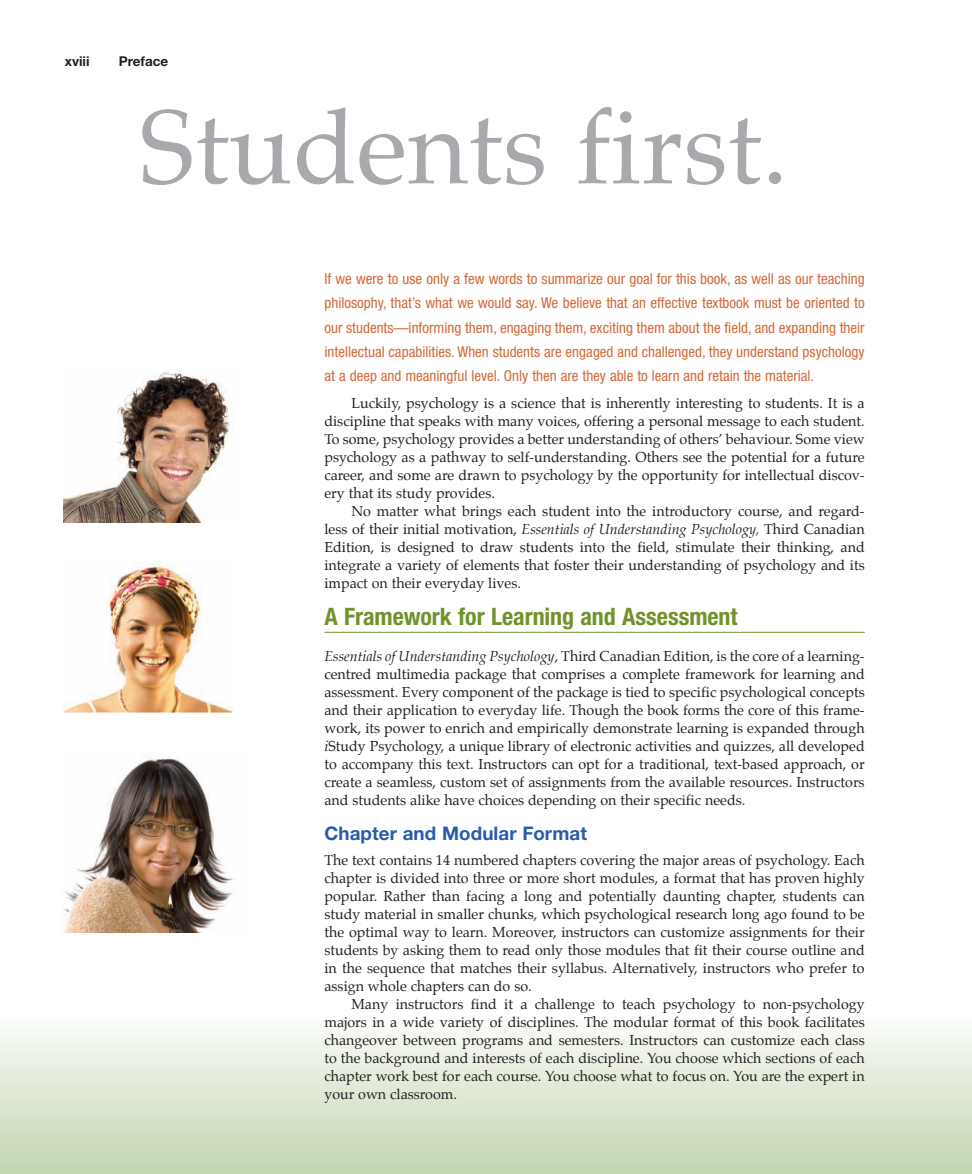
<style>
.page{position:relative;width:972px;height:1174px;background:#fff}
.page>*{position:absolute;margin:0;border:0;box-sizing:border-box;transform-origin:0 0}
.bch_tx{font:105px "Palatino";color:#a8a9ad}
.bch_ha{font:700 condensed 24px "Helvetica Neue LT";color:#72922c}
.bch_hb{font:700 18.75px "Helvetica Neue LT";letter-spacing:.005em;color:#275caa}
.bchop_tx_a1st{font:condensed 15px/24px "Helvetica Neue LT";color:#d26939;text-align:justify}
.bch_tx_1st{font:14.25px/18px "Palatino";color:#231f20;text-align:justify}
.bch_tx-2{font:14.25px/18px "Palatino";color:#231f20;text-align:justify}
.t1{font:700 13.5px "Helvetica Neue LT";color:#231f20}
.s1{font-style:italic}
</style>
<div class="page">
<div style="left:0;top:1013px;width:971px;height:160px;background:linear-gradient(to bottom,#fdfdfc,#c2d5af)"></div>
<hr style="left:324px;top:632px;width:540px;height:1px;background:#72922c">
<img style="left:63px;top:371px;width:167px;height:151px">
<img style="left:63px;top:561px;width:170px;height:151px">
<img style="left:63px;top:757px;width:171px;height:175px">
<p class="t1" style="left:65px;top:53px;width:26px">xviii</p>
<p class="t1" style="left:119px;top:53px;width:51px">Preface</p>
<p class="bch_tx" style="left:140px;top:60px;width:649px">Students first.</p>
<p class="bchop_tx_a1st" style="left:324px;top:267px;width:542px">If we were to use only a few words to summarize our goal for this book, as well as our teaching philosophy, that’s what we would say. We believe that an effective textbook must be oriented to our students—informing them, engaging them, exciting them about the field, and expanding their intellectual capabilities. When students are engaged and challenged, they understand psychology at a deep and meaningful level. Only then are they able to learn and retain the material.</p>
<p class="bch_tx-2" style="left:324px;top:393px;width:542px;text-indent:27px">Luckily, psychology is a science that is inherently interesting to students. It is a discipline that speaks with many voices, offering a personal message to each student.<br>To some, psychology provides a better understanding of others’ behaviour. Some view psychology as a pathway to self-understanding. Others see the potential for a future career, and some are drawn to psychology by the opportunity for intellectual discov&shy;ery that its study provides.</p>
<p class="bch_tx-2" style="left:324px;top:501px;width:542px;text-indent:27px">No matter what brings each student into the introductory course, and regard&shy;less of their initial motivation, <span class="s1">Essentials of Understanding Psychology,</span> Third Canadian Edition, is designed to draw students into the field, stimulate their thinking, and integrate a variety of elements that foster their understanding of psychology and its impact on their everyday lives.</p>
<p class="bch_ha" style="left:324px;top:602px;width:415px">A Framework for Learning and Assessment</p>
<p class="bch_tx_1st" style="left:324px;top:647px;width:542px"><span class="s1">Essentials of Understanding Psychology</span>, Third Canadian Edition, is the core of a learning&shy;centred multimedia package that comprises a complete framework for learning and assessment. Every component of the package is tied to specific psychological concepts and their application to everyday life. Though the book forms the core of this frame&shy;work, its power to enrich and empirically demonstrate learning is expanded through <span class="s1">i</span>Study Psychology, a unique library of electronic activities and quizzes, all developed to accompany this text. Instructors can opt for a traditional, text-based approach, or create a seamless, custom set of assignments from the available resources. Instructors and students alike have choices depending on their specific needs.</p>
<p class="bch_hb" style="left:324px;top:821px;width:264px">Chapter and Modular Format</p>
<p class="bch_tx_1st" style="left:324px;top:850px;width:542px">The text contains 14 numbered chapters covering the major areas of psychology. Each chapter is divided into three or more short modules, a format that has proven highly popular. Rather than facing a long and potentially daunting chapter, students can study material in smaller chunks, which psychological research long ago found to be the optimal way to learn. Moreover, instructors can customize assignments for their students by asking them to read only those modules that fit their course outline and in the sequence that matches their syllabus. Alternatively, instructors who prefer to assign whole chapters can do so.</p>
<p class="bch_tx-2" style="left:324px;top:994px;width:542px;text-indent:27px">Many instructors find it a challenge to teach psychology to non-psychology majors in a wide variety of disciplines. The modular format of this book facilitates changeover between programs and semesters. Instructors can customize each class to the background and interests of each discipline. You choose which sections of each chapter work best for each course. You choose what to focus on. You are the expert in your own classroom.</p>
</div>
